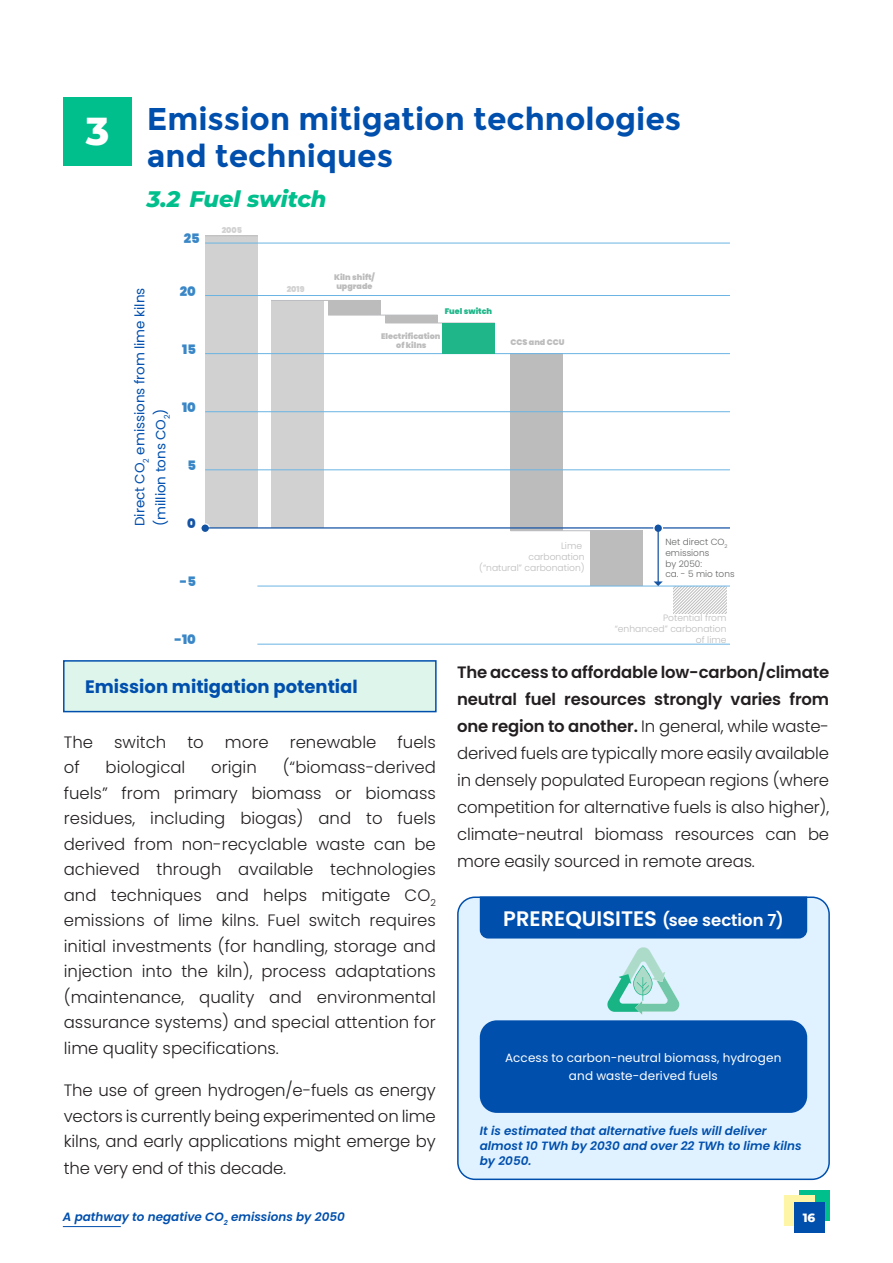
<style>
.page{position:relative;width:893px;height:1263px;background:#fff}
.page>*{position:absolute;margin:0;border:0;box-sizing:border-box;transform-origin:0 0}
.t1{font:800 39px "Montserrat";color:#fff}
.t2{font:700 31.5px/37.5px "Montserrat";color:#004fad}
.t3{font:italic 800 22.5px "Montserrat";color:#00bf8c}
.t4{font:600 21px "Poppins";color:#fff}
.t5{font:700 18px "Poppins";color:#004fad}
.t6{font:300 16.5px/25.5px "Poppins";letter-spacing:-.01em;color:#231f20;text-align:justify}
.t7{font:13.5px/21px "Poppins";letter-spacing:-.005em;color:#004fad}
.t8{font:900 13.05px "Poppins";color:#3a87c7}
.t9{font:900 13.05px "Poppins";color:#1654a4}
.t10{font:italic 600 12px/15px "Poppins";color:#004fad}
.t11{font:12px/18px "Poppins";letter-spacing:.015em;color:#fff;text-align:center}
.t12{font:800 12px "Montserrat";color:#fff}
.t13{font:300 9.15px/10.9px "Poppins";color:#bcbcbc;text-align:right}
.t14{font:300 9px/10.8px "Poppins";color:#636464}
.t15{font:900 7.95px/9.6px "Poppins";color:#bcbcbc}
.t16{font:900 7.95px "Poppins";color:#1fb78a}
.t17{font:900 7.95px "Poppins";color:#d2d1d1}
.s1{font-weight:600}
.s2{font-size:16.5px}
</style>
<div class="page">
<div style="left:799px;top:1189px;width:31px;height:31px;background:#00bf8c"></div>
<div style="left:784px;top:1195px;width:31px;height:30px;background:#fff5a6"></div>
<div style="left:794px;top:1202px;width:31px;height:31px;background:#004fad"></div>
<hr style="left:63px;top:1226px;width:58px;height:1px;background:#004fad">
<div style="left:63px;top:660px;width:374px;height:52px;background:#def5eb;border:2px solid #004fad"></div>
<div style="left:64px;top:98px;width:68px;height:68px;background:#00bf8c"></div>
<div style="left:458px;top:897px;width:371px;height:282px;background:#e0f2ff;border-radius:17px"></div>
<div style="left:457px;top:896px;width:373px;height:284px;border:2px solid #004fad;border-radius:17px"></div>
<div style="left:480px;top:896px;width:327px;height:42px;background:#004fad"></div>
<div style="left:480px;top:1020px;width:327px;height:93px;background:#004fad;border-radius:17px"></div>
<div style="left:205px;top:236px;width:53px;height:292px;background:#d2d1d1"></div>
<hr style="left:205px;top:235px;width:53px;height:1px;background:#bcbdc0">
<div style="left:201px;top:524px;width:9px;height:9px;background:#1252a2;border-radius:50%"></div>
<div style="left:200px;top:523px;width:10px;height:10px;border:1px solid #fff;border-radius:50%"></div>
<div style="left:271px;top:300px;width:53px;height:228px;background:#d2d1d1"></div>
<div style="left:510px;top:354px;width:53px;height:177px;background:#bcbcbc"></div>
<div style="left:590px;top:531px;width:52px;height:55px;background:#bcbcbc"></div>
<svg style="left:674px;top:587px;width:53px;height:26px"></svg>
<hr style="left:205px;top:295px;width:525px;height:1px;background:#6bb4e3">
<hr style="left:205px;top:243px;width:525px;height:1px;background:#6bb4e3">
<hr style="left:205px;top:353px;width:525px;height:1px;background:#6bb4e3">
<hr style="left:271px;top:300px;width:110px;height:1px;background:#bcbdc0">
<hr style="left:328px;top:315px;width:110px;height:1px;background:#bcbdc0">
<hr style="left:385px;top:323px;width:110px;height:1px;background:#bcbdc0">
<hr style="left:510px;top:530px;width:132px;height:1px;background:#bcbdc0">
<hr style="left:205px;top:411px;width:525px;height:1px;background:#6bb4e3">
<hr style="left:205px;top:470px;width:525px;height:1px;background:#6bb4e3">
<hr style="left:205px;top:527px;width:525px;height:2px;background:#1654a4">
<hr style="left:257px;top:586px;width:473px;height:1px;background:#6bb4e3">
<hr style="left:257px;top:644px;width:473px;height:1px;background:#6bb4e3">
<div style="left:654px;top:524px;width:9px;height:9px;background:#1252a2;border-radius:50%"></div>
<div style="left:653px;top:523px;width:10px;height:10px;border:1px solid #fff;border-radius:50%"></div>
<hr style="left:657px;top:528px;width:2px;height:54px;background:#1654a4">
<svg style="left:654px;top:581px;width:9px;height:5px"></svg>
<div style="left:328px;top:300px;width:53px;height:15px;background:#bcbcbc"></div>
<div style="left:385px;top:315px;width:53px;height:8px;background:#bcbcbc"></div>
<div style="left:442px;top:323px;width:53px;height:31px;background:#1fb78a"></div>
<svg style="left:607px;top:947px;width:73px;height:68px"></svg>
<h1 class="t1" style="left:86px;top:105px;width:25px">3</h1>
<h2 class="t2" style="left:147px;top:100px;width:536px">Emission mitigation technologies and techniques</h2>
<h3 class="t3" style="left:147px;top:184px;width:181px">3.2 Fuel switch</h3>
<p class="t8" style="left:184px;top:231px;width:17px">25</p>
<p class="t7" style="left:129px;top:526px;width:240px;rotate:-90deg">Direct CO<sub>2</sub> emissions from lime kilns (million tons CO<sub>2</sub>)</p>
<p class="t8" style="left:180px;top:283px;width:17px">20</p>
<p class="t8" style="left:182px;top:341px;width:15px">15</p>
<p class="t8" style="left:182px;top:399px;width:15px">10</p>
<p class="t8" style="left:187px;top:457px;width:10px">5</p>
<p class="t9" style="left:187px;top:515px;width:10px">0</p>
<p class="t8" style="left:180px;top:573px;width:18px">-5</p>
<p class="t8" style="left:175px;top:631px;width:23px">-10</p>
<p class="t17" style="left:222px;top:225px;width:22px">2005</p>
<p class="t17" style="left:287px;top:284px;width:19px">2019</p>
<p class="t15" style="left:334px;top:272px;width:42px">Kiln shift/ upgrade</p>
<p class="t16" style="left:445px;top:307px;width:49px">Fuel switch</p>
<p class="t15" style="left:381px;top:331px;width:61px;text-align:center">Electrification of kilns</p>
<p class="t15" style="left:510px;top:337px;width:56px">CCS and CCU</p>
<p class="t13" style="left:479px;top:540px;width:107px">Lime<br>carbonation<br>(“natural” carbonation)</p>
<p class="t14" style="left:665px;top:537px;width:71px">Net direct CO<sub>2 </sub>emissions<br>by 2050:<br>ca. - 5 mio tons</p>
<p class="t13" style="left:615px;top:612px;width:113px">Potential from “enhanced” carbonation of lime</p>
<p class="t5" style="left:85px;top:676px;width:274px">Emission mitigation potential</p>
<p class="t6" style="left:64px;top:729px;width:31px">The</p>
<p class="t6" style="left:114px;top:729px;width:54px">switch</p>
<p class="t6" style="left:187px;top:729px;width:18px">to</p>
<p class="t6" style="left:225px;top:729px;width:45px">more</p>
<p class="t6" style="left:290px;top:729px;width:88px">renewable</p>
<p class="t6" style="left:398px;top:729px;width:40px">fuels</p>
<p class="t6" style="left:64px;top:755px;width:17px">of</p>
<p class="t6" style="left:106px;top:755px;width:81px">biological</p>
<p class="t6" style="left:211px;top:755px;width:47px">origin</p>
<p class="t6" style="left:64px;top:755px;width:374px;text-indent:219px">(“biomass-derived fuels” from primary biomass or biomass residues, including biogas) and to fuels derived from non-recyclable waste can be achieved through available technologies and techniques and helps mitigate CO<sub>2 </sub>emissions of lime kilns. Fuel switch requires initial investments (for handling, storage and injection into the kiln), process adaptations (maintenance, quality and environmental assurance systems) and special attention for lime quality specifications.</p>
<p class="t6" style="left:64px;top:1078px;width:374px">The use of green hydrogen/e-fuels as energy vectors is currently being experimented on lime kilns, and early applications might emerge by</p>
<p class="t6" style="left:64px;top:1156px;width:224px">the very end of this decade.</p>
<p class="t6" style="left:457px;top:659px;width:374px;line-height:27px"><span class="s1">The access to affordable low-carbon/climate neutral fuel resources strongly varies from one region to another.</span> In general, while waste&shy;derived fuels are typically more easily available in densely populated European regions (where competition for alternative fuels is also higher), climate-neutral biomass resources can be more easily sourced in remote areas.</p>
<p class="t4" style="left:503px;top:906px;width:282px">PREREQUISITES <span class="s2">(see section 7)</span></p>
<p class="t11" style="left:505px;top:1049px;width:278px">Access to carbon-neutral biomass, hydrogen and waste-derived fuels</p>
<p class="t10" style="left:480px;top:1123px;width:323px">It is estimated that alternative fuels will deliver almost 10 TWh by 2030 and over 22 TWh to lime kilns by 2050.</p>
<p class="t10" style="left:63px;top:1209px;width:284px">A pathway to negative CO<sub>2</sub> emissions by 2050</p>
<p class="t12" style="left:803px;top:1210px;width:14px">16</p>
</div>
